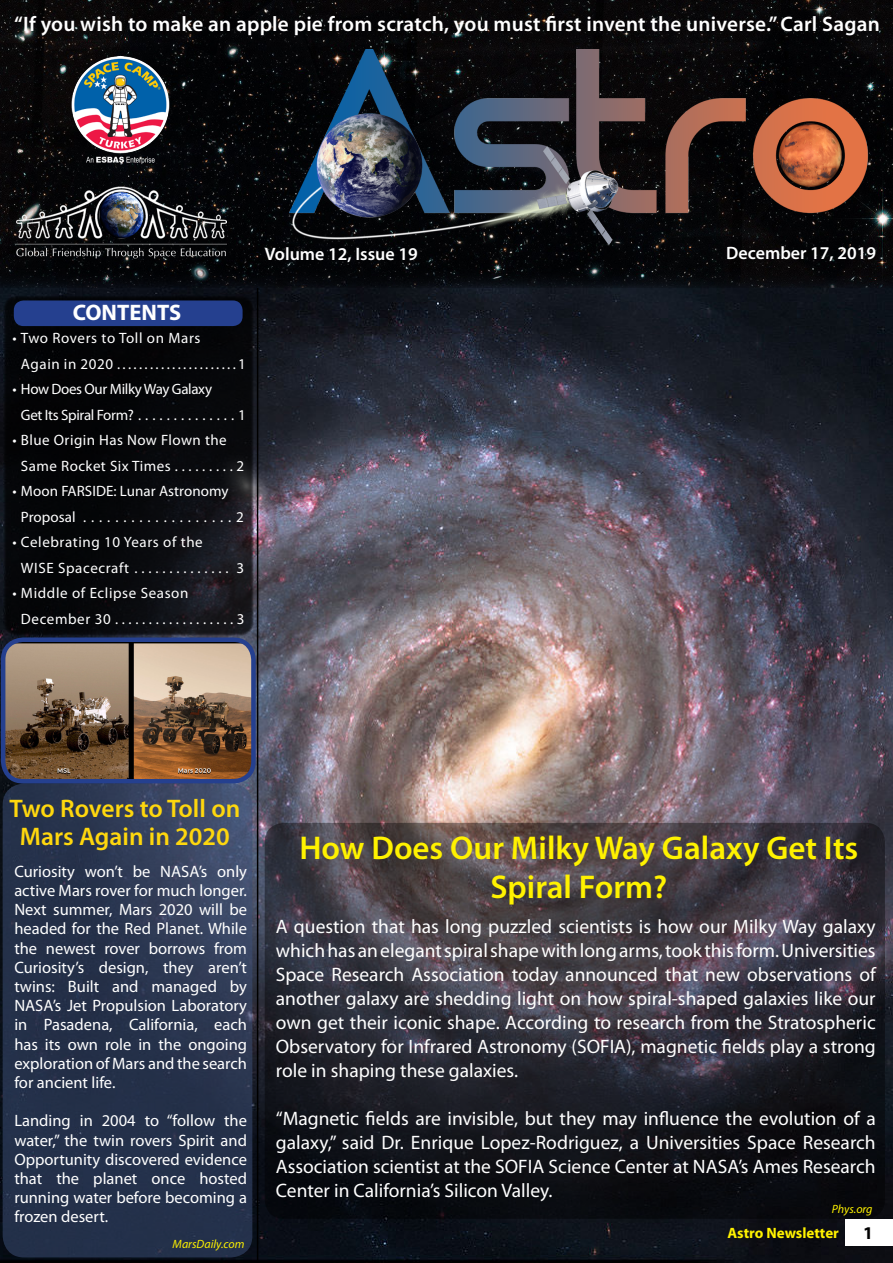
<style>
.page{position:relative;width:893px;height:1263px;background:#fff}
.page>*{position:absolute;margin:0;border:0;box-sizing:border-box;transform-origin:0 0}
.t1{font:600 33px/39px "Myriad Pro";color:#fff200;text-align:center}
.t2{font:600 25.5px/28.5px "Myriad Pro";color:#fed70e;text-align:center}
.t3{font:700 22.5px "Myriad Pro";color:#fff}
.t4{font:600 21px "Myriad Pro";letter-spacing:.01em;color:#fff}
.t5{font:19.5px/24px "Myriad Pro";color:#fff;text-align:justify}
.t6{font:600 18px "Myriad Pro";color:#fff}
.t7{font:700 18px "Myriad Pro";color:#000}
.t8{font:16.5px/19.2px "Myriad Pro";color:#fff;text-align:justify}
.t9{font:15px/25.5px "Myriad Pro";letter-spacing:.03em;color:#fff}
.t10{font:15px/25.5px "Myriad Pro";letter-spacing:-.025em;color:#fff}
.t11{font:15px/25.5px "Myriad Pro";letter-spacing:.005em;color:#fff}
.t12{font:700 15px "Myriad Pro";color:#fff200}
.t13{font:italic 12px "Myriad Pro";color:#fff200}
</style>
<div class="page">
<img style="left:0;top:288px;width:893px;height:975px">
<img style="left:0;top:0;width:893px;height:288px">
<hr style="left:257px;top:288px;width:1px;height:975px;background:#000">
<svg style="left:2px;top:294px;width:253px;height:343px;background:#08090c"></svg>
<div style="left:1px;top:293px;width:255px;height:345px;border:2px solid #534d41;border-radius:15px"></div>
<div style="left:14px;top:300px;width:229px;height:26px;background:#25408f;border-radius:10px"></div>
<img style="left:68px;top:57px;width:106px;height:108px">
<img style="left:16px;top:182px;width:211px;height:78px">
<svg style="left:265px;top:823px;width:620px;height:396px;background:#2c2a32"></svg>
<img style="left:4px;top:643px;width:249px;height:138px">
<div style="left:1px;top:637px;width:255px;height:146px;border:4px solid #25408f;border-radius:20px"></div>
<div style="left:846px;top:1219px;width:47px;height:26px;background:#fff"></div>
<svg style="left:3px;top:783px;width:249px;height:474px;background:#29354f"></svg>
<img style="left:271px;top:50px;width:617px;height:206px">
<p class="t4" style="left:14px;top:10px;width:867px">“If you wish to make an apple pie from scratch, you must first invent the universe.” Carl Sagan</p>
<p class="t3" style="left:73px;top:298px;width:110px">CONTENTS</p>
<p class="t9" style="left:21px;top:325px;width:226px;text-indent:-9px">• Two Rovers to Toll on Mars<br>Again in 2020 ......................1</p>
<p class="t10" style="left:21px;top:376px;width:226px;text-indent:-9px">• How Does Our Milky Way Galaxy<br>Get Its Spiral Form? ..............1</p>
<p class="t9" style="left:21px;top:427px;width:225px;text-indent:-9px">• Blue Origin Has Now Flown the<br>Same Rocket Six Times . . . . . . . . . 2</p>
<p class="t11" style="left:21px;top:478px;width:224px;text-indent:-9px">• Moon FARSIDE: Lunar Astronomy<br>Proposal ...................2</p>
<p class="t9" style="left:21px;top:529px;width:225px;text-indent:-9px">• Celebrating 10 Years of the<br>WISE Spacecraft .............. 3</p>
<p class="t9" style="left:21px;top:580px;width:225px;text-indent:-9px">• Middle of Eclipse Season<br>December 30 ..................3</p>
<p class="t6" style="left:265px;top:242px;width:155px">Volume 12, Issue 19</p>
<p class="t6" style="left:726px;top:242px;width:151px">December 17, 2019</p>
<h2 class="t2" style="left:10px;top:793px;width:232px">Two Rovers to Toll on<br>Mars Again in 2020</h2>
<p class="t8" style="left:14px;top:861px;width:234px">Curiosity won’t be NASA’s only active Mars rover for much longer.<br>Next summer, Mars 2020 will be headed for the Red Planet. While the newest rover borrows from Curiosity’s design, they aren’t twins: Built and managed by NASA’s Jet Propulsion Laboratory in Pasadena, California, each has its own role in the ongoing exploration of Mars and the search for ancient life.</p>
<p class="t8" style="left:14px;top:1111px;width:234px">Landing in 2004 to “follow the water,” the twin rovers Spirit and Opportunity discovered evidence that the planet once hosted running water before becoming a frozen desert.</p>
<p class="t13" style="left:173px;top:1236px;width:73px">MarsDaily.com</p>
<h1 class="t1" style="left:299px;top:828px;width:560px">How Does Our Milky Way Galaxy Get Its<br>Spiral Form?</h1>
<p class="t5" style="left:276px;top:914px;width:601px">A question that has long puzzled scientists is how our Milky Way galaxy which has an elegant spiral shape with long arms, took this form. Universities Space Research Association today announced that new observations of another galaxy are shedding light on how spiral-shaped galaxies like our own get their iconic shape. According to research from the Stratospheric Observatory for Infrared Astronomy (SOFIA), magnetic fields play a strong role in shaping these galaxies.</p>
<p class="t5" style="left:276px;top:1106px;width:601px">“Magnetic fields are invisible, but they may influence the evolution of a galaxy,” said Dr. Enrique Lopez-Rodriguez, a Universities Space Research Association scientist at the SOFIA Science Center at NASA’s Ames Research Center in California’s Silicon Valley.</p>
<p class="t7" style="left:863px;top:1221px;width:11px">1</p>
<p class="t13" style="left:832px;top:1202px;width:42px">Phys.org</p>
<p class="t12" style="left:727px;top:1223px;width:113px">Astro Newsletter</p>
</div>
